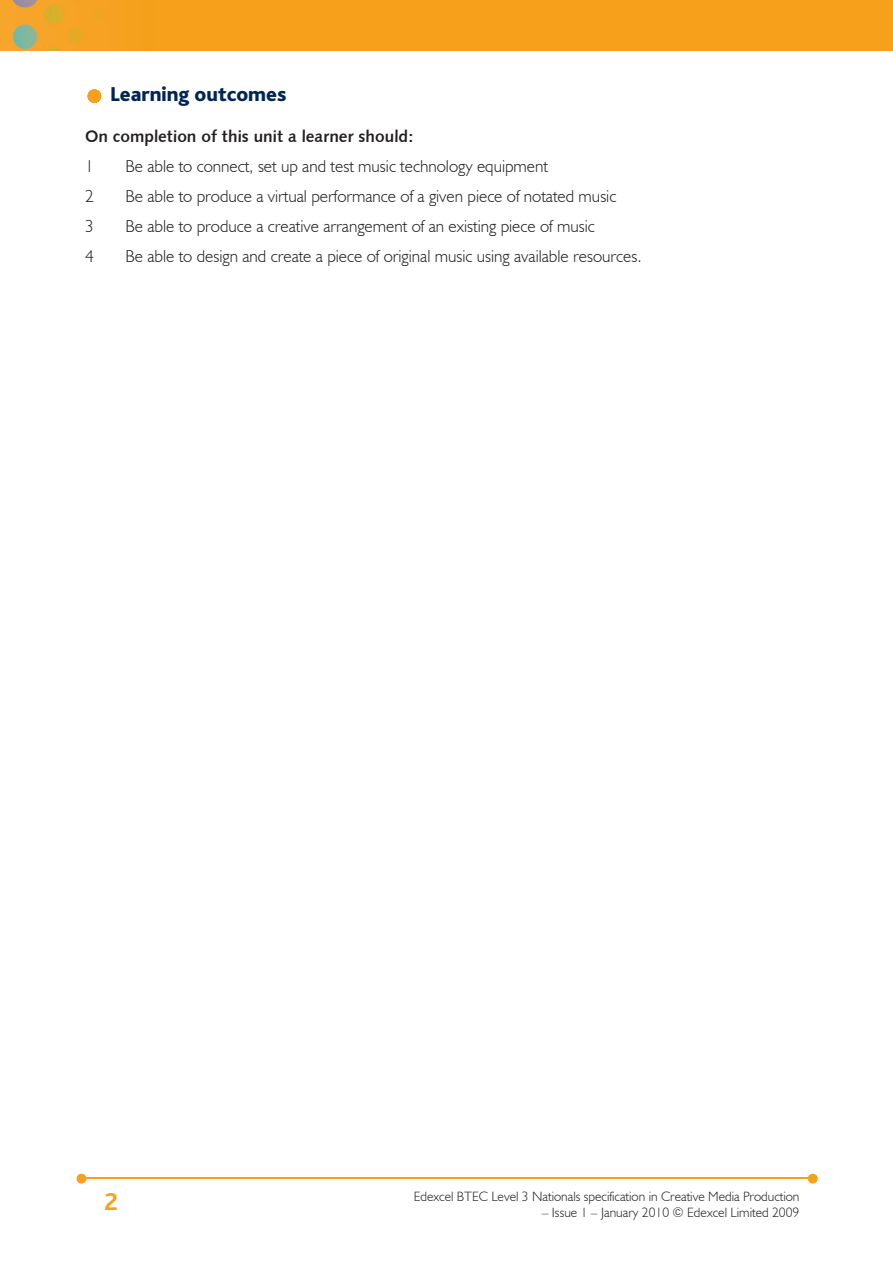
<style>
.page{position:relative;width:893px;height:1263px;background:#fff}
.page>*{position:absolute;margin:0;border:0;box-sizing:border-box;transform-origin:0 0}
.t1{font:700 25.5px "Bliss";color:#f6a01b}
.t2{font:800 21px "Bliss";color:#002556}
.t3{font:300 17.25px "Humanist 521 BT";color:#231f20}
.t4{font:16.5px "Humanist 531 BT Bold A";color:#231f20}
.t5{font:300 13.5px "Humanist 521 BT";color:#231f20}
</style>
<div class="page">
<img style="left:0;top:0;width:893px;height:51px">
<hr style="left:82px;top:1178px;width:728px;height:1px;background:#f6a01b">
<svg style="left:808px;top:1174px;width:10px;height:9px"></svg>
<svg style="left:77px;top:1174px;width:9px;height:9px"></svg>
<svg style="left:88px;top:89px;width:13px;height:14px"></svg>
<p class="t2" style="left:111px;top:83px;width:177px">Learning outcomes</p>
<p class="t4" style="left:85px;top:126px;width:330px">On completion of this unit a learner should:</p>
<p class="t3" style="left:85px;top:156px;width:10px">1</p>
<p class="t3" style="left:125px;top:156px;width:424px">Be able to connect, set up and test music technology equipment</p>
<p class="t3" style="left:85px;top:186px;width:10px">2</p>
<p class="t3" style="left:125px;top:186px;width:492px">Be able to produce a virtual performance of a given piece of notated music</p>
<p class="t3" style="left:85px;top:216px;width:10px">3</p>
<p class="t3" style="left:125px;top:216px;width:471px">Be able to produce a creative arrangement of an existing piece of music</p>
<p class="t3" style="left:85px;top:246px;width:10px">4</p>
<p class="t3" style="left:125px;top:246px;width:518px">Be able to design and create a piece of original music using available resources.</p>
<h1 class="t1" style="left:104px;top:1189px;width:15px">2</h1>
<p class="t5" style="left:414px;top:1188px;width:387px">Edexcel BTEC Level 3 Nationals specification in Creative Media Production</p>
<p class="t5" style="left:542px;top:1204px;width:259px">– Issue 1 – January 2010 © Edexcel Limited 2009</p>
</div>
